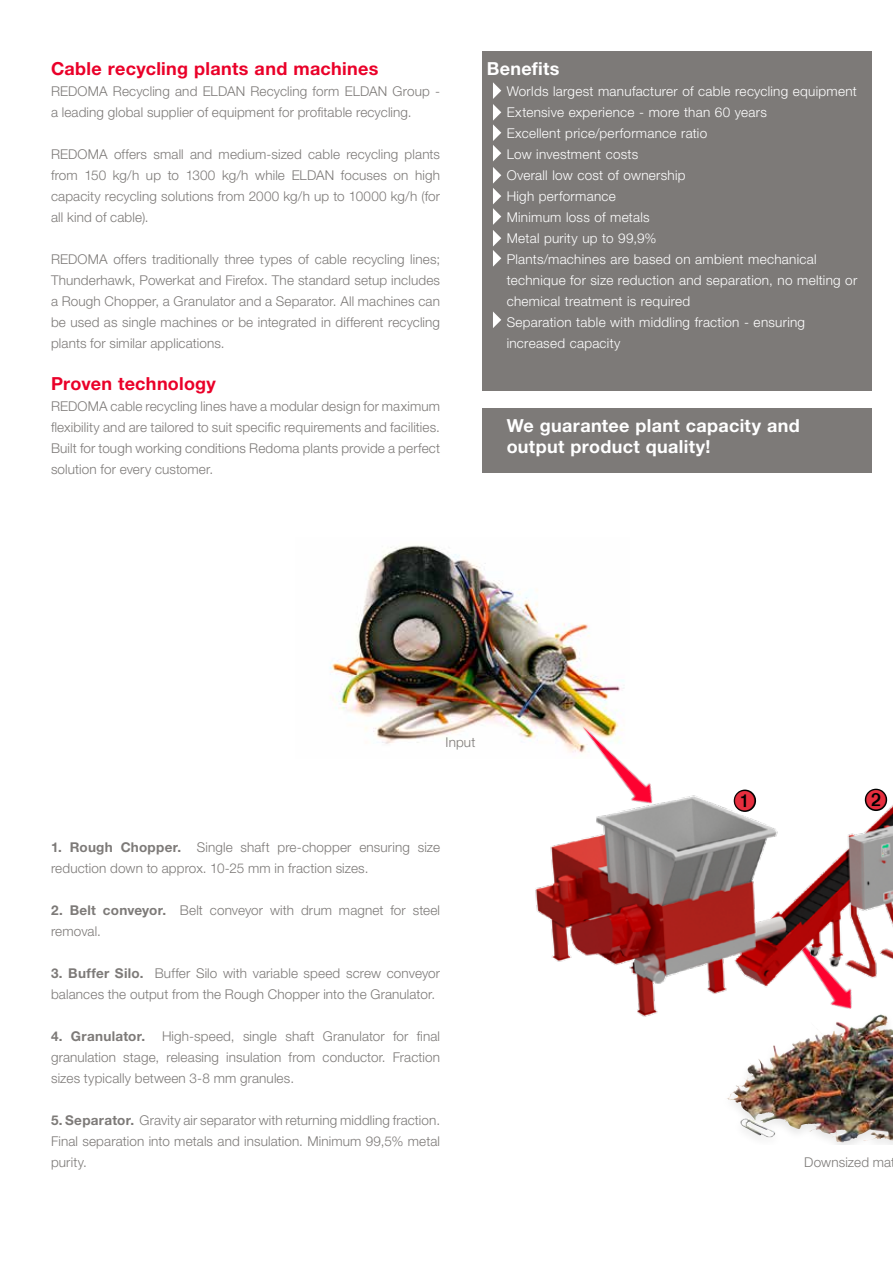
<style>
.page{position:relative;width:893px;height:1263px;background:#fff}
.page>*{position:absolute;margin:0;border:0;box-sizing:border-box;transform-origin:0 0}
.t1{font:700 18px/21px "Helvetica Neue LT Std";letter-spacing:.02em;color:#fff}
.t2{font:700 18px "Helvetica Neue LT Std";letter-spacing:.015em;color:#ea0029}
.t3{font:300 13.5px/21px "Helvetica Neue LT Std";letter-spacing:.01em;color:#7d7a78;text-align:justify}
.t4{font:300 13.5px/21px "Helvetica Neue LT Std";letter-spacing:.02em;color:#fff}
.s1{font-weight:700}
</style>
<div class="page">
<div style="left:482px;top:408px;width:390px;height:65px;background:#7d7a78"></div>
<div style="left:482px;top:51px;width:390px;height:339px;background:#7d7a78"></div>
<img style="left:329px;top:545px;width:197px;height:199px">
<div style="left:719px;top:1013px;width:174px;height:131px;background:#000;opacity:.1"></div>
<img style="left:726px;top:1024px;width:154px;height:96px">
<img style="left:526px;top:595px;width:367px;height:429px">
<svg style="left:493px;top:311px;width:8px;height:17px"></svg>
<svg style="left:493px;top:167px;width:8px;height:100px"></svg>
<svg style="left:493px;top:82px;width:8px;height:79px"></svg>
<svg style="left:735px;top:791px;width:20px;height:19px"></svg>
<svg style="left:866px;top:790px;width:20px;height:19px"></svg>
<h1 class="t2" style="left:51px;top:57px;width:329px">Cable recycling plants and machines</h1>
<p class="t3" style="left:51px;top:80px;width:391px">REDOMA Recycling and ELDAN Recycling form ELDAN Group - a leading global supplier of equipment for profitable recycling.</p>
<p class="t3" style="left:51px;top:143px;width:391px">REDOMA offers small and medium-sized cable recycling plants from 150 kg/h up to 1300 kg/h while ELDAN focuses on high capacity recycling solutions from 2000 kg/h up to 10000 kg/h (for all kind of cable).</p>
<p class="t3" style="left:51px;top:248px;width:391px">REDOMA offers traditionally three types of cable recycling lines; Thunderhawk, Powerkat and Firefox. The standard setup includes a Rough Chopper, a Granulator and a Separator. All machines can be used as single machines or be integrated in different recycling plants for similar applications.</p>
<h1 class="t2" style="left:51px;top:372px;width:166px">Proven technology</h1>
<p class="t3" style="left:51px;top:395px;width:391px">REDOMA cable recycling lines have a modular design for maximum flexibility and are tailored to suit specific requirements and facilities.<br>Built for tough working conditions Redoma plants provide a perfect solution for every customer.</p>
<h1 class="t1" style="left:487px;top:58px;width:74px">Benefits</h1>
<p class="t4" style="left:507px;top:80px;width:352px">Worlds largest manufacturer of cable recycling equipment Extensive experience - more than 60 years<br>Excellent price/performance ratio<br>Low investment costs<br>Overall low cost of ownership<br>High performance<br>Minimum loss of metals<br>Metal purity up to 99,9%<br>Plants/machines are based on ambient mechanical technique for size reduction and separation, no melting or chemical treatment is required<br>Separation table with middling fraction - ensuring increased capacity</p>
<h1 class="t1" style="left:507px;top:415px;width:295px">We guarantee plant capacity and output product quality!</h1>
<p class="t3" style="left:446px;top:731px;width:31px">Input</p>
<p class="t3" style="left:51px;top:836px;width:391px"><span class="s1">1. Rough Chopper.</span> Single shaft pre-chopper ensuring size reduction down to approx. 10-25 mm in fraction sizes.</p>
<p class="t3" style="left:51px;top:899px;width:391px"><span class="s1">2. Belt conveyor.</span> Belt conveyor with drum magnet for steel removal.</p>
<p class="t3" style="left:51px;top:962px;width:391px"><span class="s1">3. Buffer Silo.</span> Buffer Silo with variable speed screw conveyor balances the output from the Rough Chopper into the Granulator.</p>
<p class="t3" style="left:51px;top:1025px;width:391px"><span class="s1">4. Granulator.</span> High-speed, single shaft Granulator for final granulation stage, releasing insulation from conductor. Fraction sizes typically between 3-8 mm granules.</p>
<p class="t3" style="left:51px;top:1109px;width:391px"><span class="s1">5. Separator.</span> Gravity air separator with returning middling fraction.<br>Final separation into metals and insulation. Minimum 99,5% metal purity.</p>
<p class="t3" style="left:804px;top:1151px;width:88px">Downsized ma</p>
</div>
